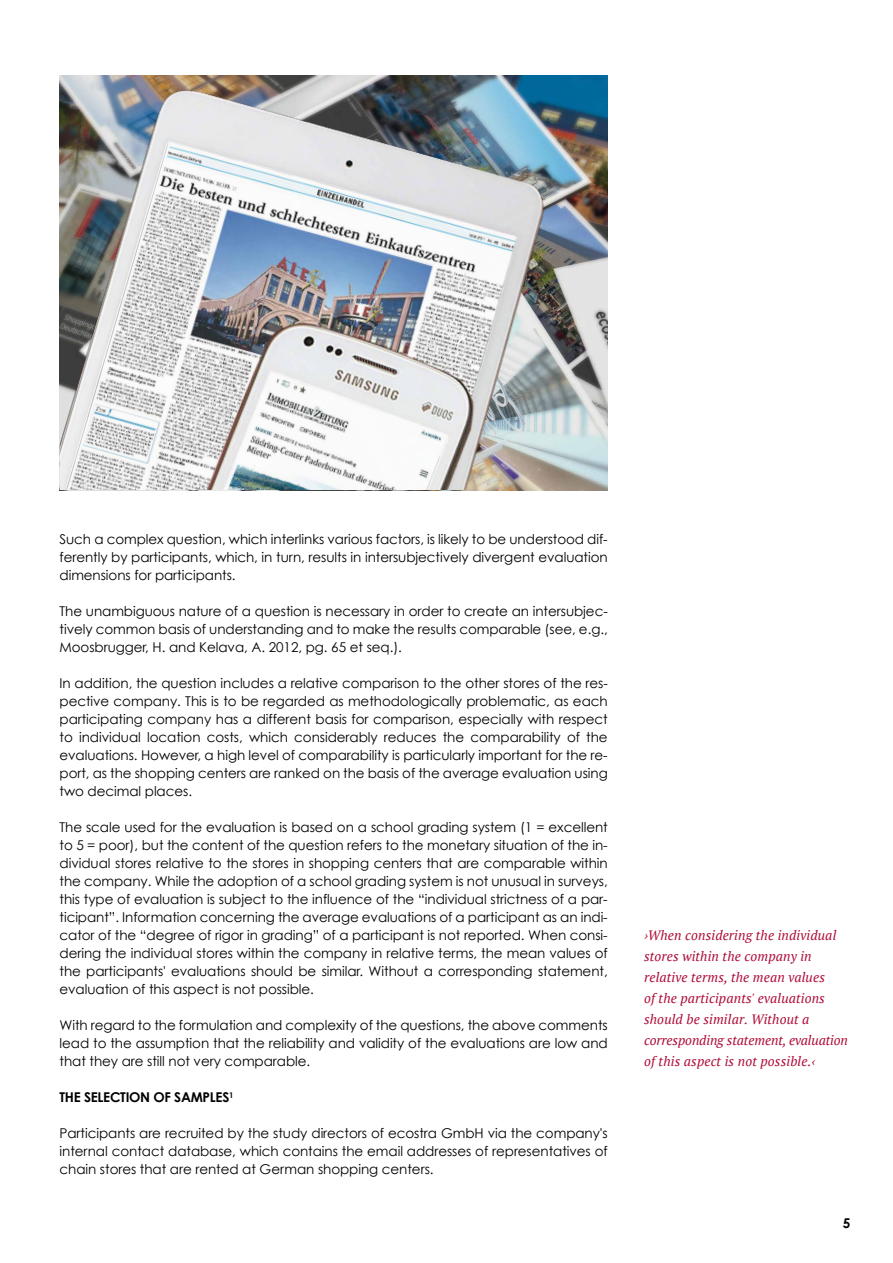
<style>
.page{position:relative;width:893px;height:1263px;background:#fff}
.page>*{position:absolute;margin:0;border:0;box-sizing:border-box;transform-origin:0 0}
.t1{font:13.5px/18px "Century Gothic";letter-spacing:-.005em;color:#000;text-align:justify}
.t2{font:italic 13.5px/21px "PT Serif";letter-spacing:.01em;color:#af0b37}
.t3{font:700 13.5px "Century Gothic";letter-spacing:-.02em;color:#000}
</style>
<div class="page">
<img style="left:60px;top:77px;width:548px;height:413px">
<p class="t1" style="left:60px;top:530px;width:550px">Such a complex question, which interlinks various factors, is likely to be understood dif&shy;ferently by participants, which, in turn, results in intersubjectively divergent evaluation dimensions for participants.</p>
<p class="t1" style="left:60px;top:602px;width:550px">The unambiguous nature of a question is necessary in order to create an intersubjec&shy;tively common basis of understanding and to make the results comparable (see, e.g., Moosbrugger, H. and Kelava, A. 2012, pg. 65 et seq.).</p>
<p class="t1" style="left:60px;top:674px;width:550px">In addition, the question includes a relative comparison to the other stores of the res&shy;pective company. This is to be regarded as methodologically problematic, as each participating company has a different basis for comparison, especially with respect to individual location costs, which considerably reduces the comparability of the evaluations. However, a high level of comparability is particularly important for the re&shy;port, as the shopping centers are ranked on the basis of the average evaluation using two decimal places.</p>
<p class="t1" style="left:60px;top:818px;width:550px">The scale used for the evaluation is based on a school grading system (1 = excellent to 5 = poor), but the content of the question refers to the monetary situation of the in&shy;dividual stores relative to the stores in shopping centers that are comparable within the company. While the adoption of a school grading system is not unusual in surveys, this type of evaluation is subject to the influence of the “individual strictness of a par&shy;ticipant”. Information concerning the average evaluations of a participant as an indi&shy;cator of the “degree of rigor in grading” of a participant is not reported. When consi&shy;dering the individual stores within the company in relative terms, the mean values of the participants' evaluations should be similar. Without a corresponding statement, evaluation of this aspect is not possible.</p>
<p class="t1" style="left:60px;top:1016px;width:550px">With regard to the formulation and complexity of the questions, the above comments lead to the assumption that the reliability and validity of the evaluations are low and that they are still not very comparable.</p>
<p class="t3" style="left:60px;top:1089px;width:175px">THE SELECTION OF SAMPLES<sup>1</sup></p>
<p class="t1" style="left:60px;top:1124px;width:550px">Participants are recruited by the study directors of ecostra GmbH via the company's internal contact database, which contains the email addresses of representatives of chain stores that are rented at German shopping centers.</p>
<p class="t2" style="left:644px;top:925px;width:205px">›When considering the individual stores within the company in relative terms, the mean values<br>of the participants' evaluations should be similar. Without a corresponding statement, evaluation of this aspect is not possible.‹</p>
<p class="t3" style="left:843px;top:1215px;width:9px">5</p>
</div>
